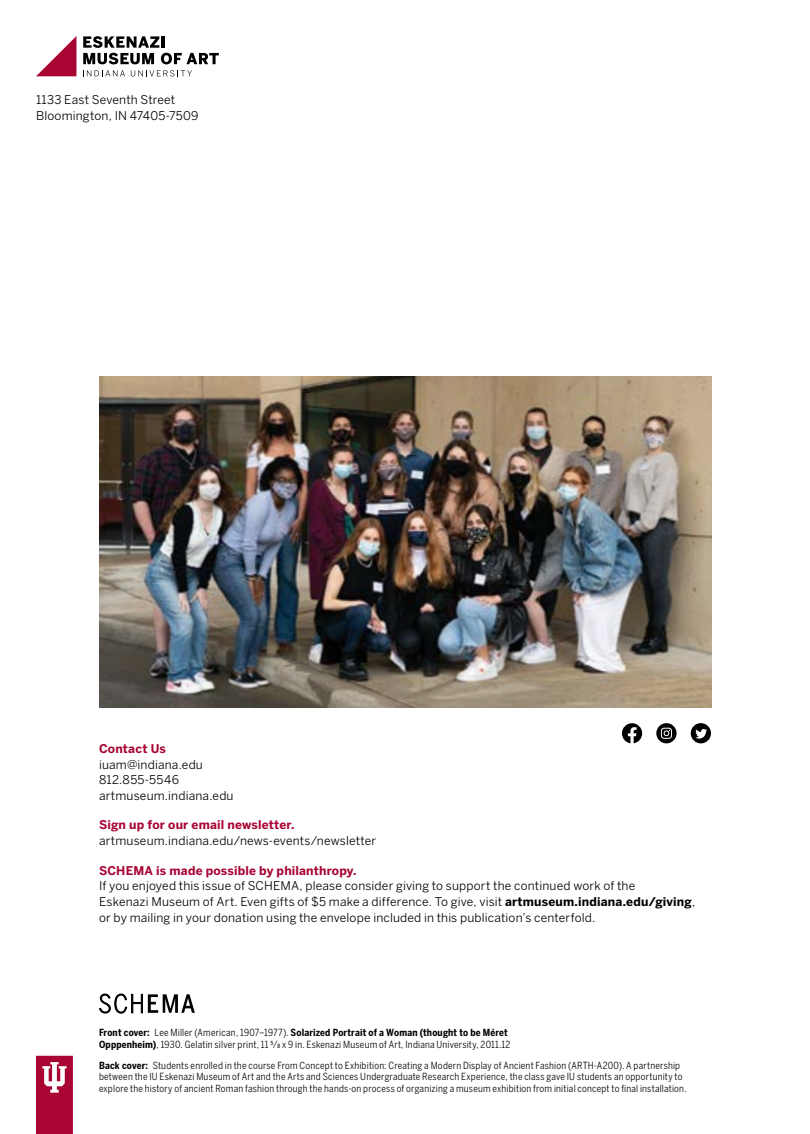
<style>
.page{position:relative;width:810px;height:1134px;background:#fff}
.page>*{position:absolute;margin:0;border:0;box-sizing:border-box;transform-origin:0 0}
.BC_-_P{font:12px/15.8px "Benton Sans";letter-spacing:.015em;color:#000}
.Red_Headers_-_H2{font:700 12px "Benton Sans";letter-spacing:.01em;color:#a90533}
.BC_image_capt{font:9.75px/11.7px "Benton Sans Cond";letter-spacing:.02em;color:#000}
.s1{font-weight:700}
</style>
<div class="page">
<svg style="left:83px;top:36px;width:136px;height:28px"></svg>
<svg style="left:83px;top:70px;width:42px;height:6px"></svg>
<svg style="left:131px;top:70px;width:61px;height:6px"></svg>
<svg style="left:36px;top:36px;width:40px;height:40px"></svg>
<svg style="left:36px;top:1056px;width:37px;height:78px;background:#b4274e"></svg>
<img style="left:99px;top:376px;width:612px;height:331px">
<svg style="left:622px;top:723px;width:20px;height:20px"></svg>
<svg style="left:656px;top:723px;width:21px;height:20px"></svg>
<svg style="left:691px;top:723px;width:20px;height:20px"></svg>
<svg style="left:99px;top:993px;width:96px;height:21px"></svg>
<p class="BC_-_P" style="left:36px;top:92px;width:164px">1133 East Seventh Street<br>Bloomington, IN 47405-7509</p>
<h2 class="Red_Headers_-_H2" style="left:99px;top:741px;width:68px">Contact Us</h2>
<p class="BC_-_P" style="left:99px;top:756px;width:105px">iuam@indiana.edu</p>
<p class="BC_-_P" style="left:99px;top:772px;width:82px">812.855-5546</p>
<p class="BC_-_P" style="left:99px;top:788px;width:136px">artmuseum.indiana.edu</p>
<h2 class="Red_Headers_-_H2" style="left:99px;top:818px;width:197px">Sign up for our email newsletter.</h2>
<p class="BC_-_P" style="left:99px;top:833px;width:279px">artmuseum.indiana.edu/news-events/newsletter</p>
<h2 class="Red_Headers_-_H2" style="left:99px;top:863px;width:259px">SCHEMA is made possible by philanthropy.</h2>
<p class="BC_-_P" style="left:99px;top:878px;width:598px">If you enjoyed this issue of SCHEMA, please consider giving to support the continued work of the<br>Eskenazi Museum of Art. Even gifts of $5 make a difference. To give, visit <span class="s1">artmuseum.indiana.edu/giving</span>, or by mailing in your donation using the envelope included in this publication’s centerfold.</p>
<p class="BC_image_capt" style="left:99px;top:1027px;width:413px"><span class="s1">Front cover:</span> Lee Miller (American, 1907–1977). <span class="s1">Solarized Portrait of a Woman (thought to be Méret<br>Opppenheim)</span>, 1930. Gelatin silver print, 11 5/8 x 9 in. Eskenazi Museum of Art, Indiana University, 2011.12</p>
<p class="BC_image_capt" style="left:99px;top:1059px;width:589px"><span class="s1">Back cover:</span> Students enrolled in the course From Concept to Exhibition: Creating a Modern Display of Ancient Fashion (ARTH-A200). A partnership between the IU Eskenazi Museum of Art and the Arts and Sciences Undergraduate Research Experience, the class gave IU students an opportunity to explore the history of ancient Roman fashion through the hands-on process of organizing a museum exhibition from initial concept to final installation.</p>
</div>
